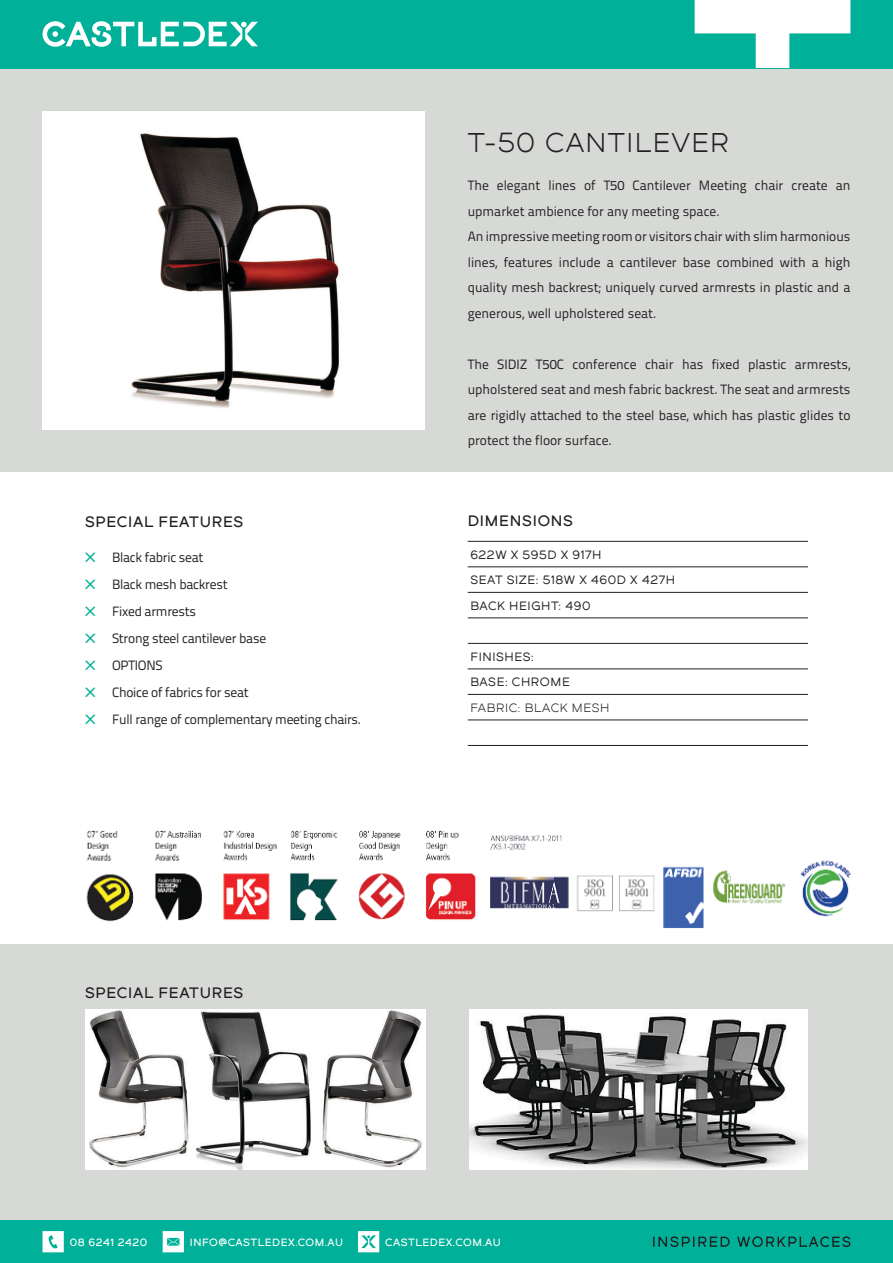
<style>
.page{position:relative;width:893px;height:1263px;background:#fff}
.page>*{position:absolute;margin:0;border:0;box-sizing:border-box;transform-origin:0 0}
.t1{font:27px "Dual 400";letter-spacing:.05em;color:#231f20}
.t2{font:15px "Dual 600";letter-spacing:.05em;color:#231f20}
.t3{font:13.5px/25.5px "Titillium Text 22 L";color:#231f20;text-align:justify}
.t4{font:13.5px "Titillium Text 22 L";letter-spacing:-.02em;color:#231f20}
.t5{font:12px "Dual 500";letter-spacing:.05em;color:#231f20}
.t6{font:12px "Dual 400";letter-spacing:.05em;color:#231f20}
.t7{font:10.5px "Dual 600";letter-spacing:.05em;color:#fff}
.s1{font-family:"Dual 600";color:#00b098}
</style>
<div class="page">
<div style="left:0;top:68px;width:893px;height:404px;background:#d7d9d7"></div>
<div style="left:0;top:944px;width:893px;height:276px;background:#d7d9d7"></div>
<div style="left:0;top:0;width:893px;height:68px;background:#00b098"></div>
<svg style="left:695px;top:0;width:155px;height:68px"></svg>
<div style="left:0;top:1220px;width:893px;height:43px;background:#00b098"></div>
<img style="left:85px;top:1010px;width:341px;height:160px">
<img style="left:469px;top:1010px;width:339px;height:160px">
<hr style="left:468px;top:541px;width:340px;height:1px;background:#231f20">
<hr style="left:468px;top:567px;width:340px;height:1px;background:#231f20">
<hr style="left:468px;top:592px;width:340px;height:1px;background:#231f20">
<hr style="left:468px;top:618px;width:340px;height:1px;background:#231f20">
<hr style="left:468px;top:643px;width:340px;height:1px;background:#231f20">
<hr style="left:468px;top:669px;width:340px;height:1px;background:#231f20">
<hr style="left:468px;top:694px;width:340px;height:1px;background:#231f20">
<hr style="left:468px;top:720px;width:340px;height:1px;background:#231f20">
<hr style="left:468px;top:745px;width:340px;height:1px;background:#231f20">
<img style="left:86px;top:830px;width:765px;height:99px">
<div style="left:43px;top:111px;width:382px;height:318px;background:#fff"></div>
<img style="left:131px;top:133px;width:209px;height:275px">
<svg style="left:43px;top:21px;width:215px;height:26px"></svg>
<svg style="left:43px;top:1231px;width:21px;height:21px"></svg>
<svg style="left:163px;top:1231px;width:21px;height:21px"></svg>
<svg style="left:358px;top:1231px;width:21px;height:21px"></svg>
<svg style="left:653px;top:1236px;width:197px;height:11px"></svg>
<p class="t2" style="left:85px;top:512px;width:160px">SPECIAL FEATURES</p>
<p class="t4" style="left:85px;top:548px;width:120px"><span class="s1">ĥ</span> Black fabric seat</p>
<p class="t4" style="left:85px;top:575px;width:144px"><span class="s1">ĥ</span> Black mesh backrest</p>
<p class="t4" style="left:85px;top:602px;width:112px"><span class="s1">ĥ</span> Fixed armrests</p>
<p class="t4" style="left:85px;top:629px;width:183px"><span class="s1">ĥ</span> Strong steel cantilever base</p>
<p class="t4" style="left:85px;top:656px;width:79px"><span class="s1">ĥ</span> OPTIONS</p>
<p class="t4" style="left:85px;top:683px;width:165px"><span class="s1">ĥ</span> Choice of fabrics for seat</p>
<p class="t4" style="left:85px;top:710px;width:278px"><span class="s1">ĥ</span> Full range of complementary meeting chairs.</p>
<p class="t2" style="left:85px;top:983px;width:160px">SPECIAL FEATURES</p>
<p class="t1" style="left:468px;top:126px;width:263px">T-50 CANTILEVER</p>
<p class="t3" style="left:468px;top:172px;width:384px">The elegant lines of T50 Cantilever Meeting chair create an upmarket ambience for any meeting space.</p>
<p class="t3" style="left:468px;top:223px;width:384px">An impressive meeting room or visitors chair with slim harmonious lines, features include a cantilever base combined with a high quality mesh backrest; uniquely curved armrests in plastic and a generous, well upholstered seat.</p>
<p class="t3" style="left:468px;top:351px;width:384px">The SIDIZ T50C conference chair has fixed plastic armrests, upholstered seat and mesh fabric backrest. The seat and armrests are rigidly attached to the steel base, which has plastic glides to protect the floor surface.</p>
<p class="t2" style="left:468px;top:511px;width:107px">DIMENSIONS</p>
<p class="t5" style="left:470px;top:547px;width:133px">622W X 595D X 917H</p>
<p class="t5" style="left:470px;top:572px;width:206px">SEAT SIZE: 518W X 460D X 427H</p>
<p class="t5" style="left:470px;top:598px;width:122px">BACK HEIGHT: 490</p>
<p class="t5" style="left:470px;top:649px;width:65px">FINISHES:</p>
<p class="t5" style="left:470px;top:674px;width:101px">BASE: CHROME</p>
<p class="t6" style="left:470px;top:700px;width:141px">FABRIC: BLACK MESH</p>
<p class="t7" style="left:70px;top:1235px;width:79px">08 6241 2420</p>
<p class="t7" style="left:190px;top:1235px;width:155px">INFO@CASTLEDEX.COM.AU</p>
<p class="t7" style="left:385px;top:1235px;width:117px">CASTLEDEX.COM.AU</p>
</div>
